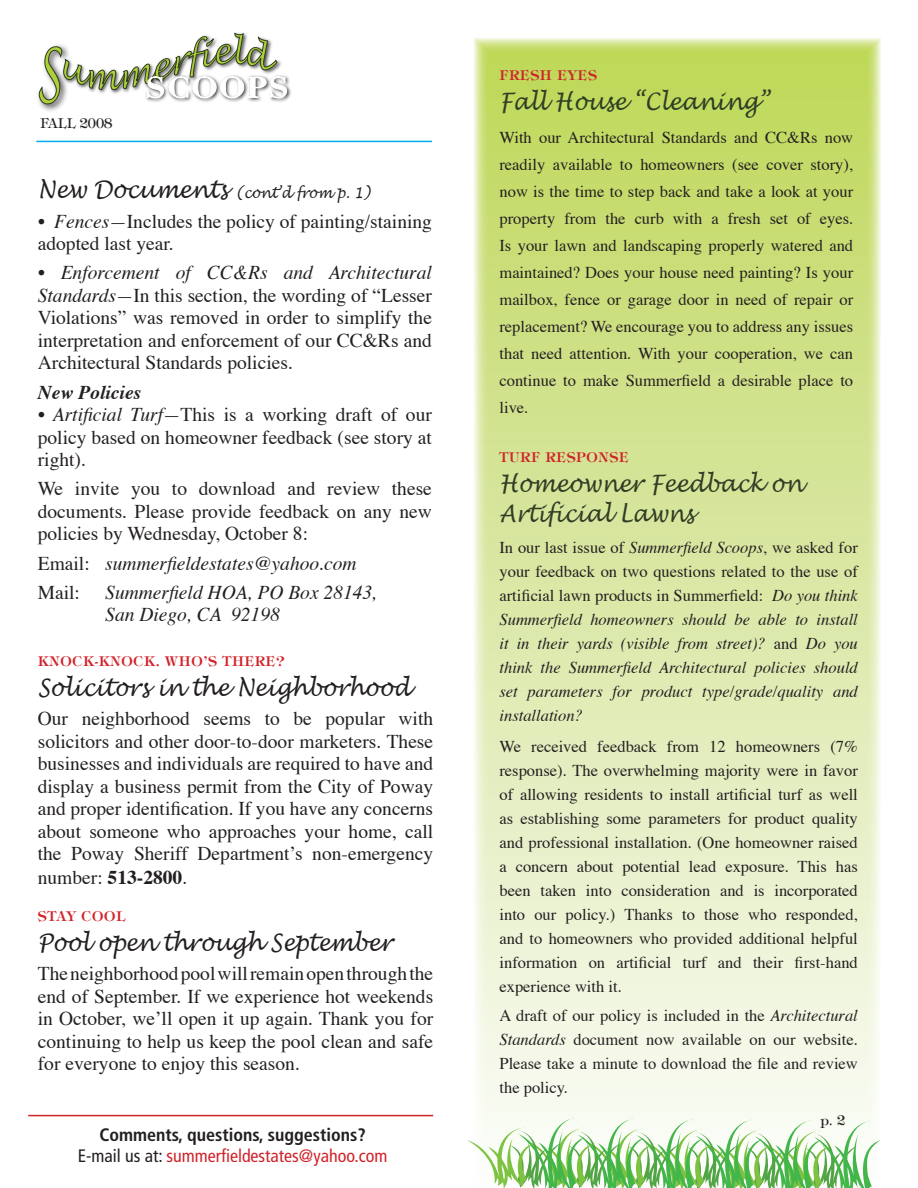
<style>
.page{position:relative;width:918px;height:1188px;background:#fff}
.page>*{position:absolute;margin:0;border:0;box-sizing:border-box;transform-origin:0 0}
.t1{font:italic 24px/30px "Lucida Handwriting";color:#303d25;scale:.9 1}
.t2{font:italic 24px "Lucida Handwriting";color:#231f20;scale:.9 1}
.t3{font:19.5px/22.5px "Times";color:#231f20;text-align:justify}
.t4{font:italic 19.5px/29.2px "Times";color:#231f20}
.t5{font:italic 700 19.5px "Times";color:#231f20}
.t6{font:700 condensed 18px/21.6px "Frutiger";color:#231f20;text-align:center}
.t7{font:16.5px/24px "Times";color:#231f20;text-align:justify}
.t8{font:italic 16.5px/24px "Times";color:#231f20;text-align:justify}
.t9{font:italic 15px "Lucida Handwriting";color:#231f20;scale:.9 1}
.t10{font:600 13.5px "Tiffany";letter-spacing:.05em;color:#d1232a}
.t11{font:13.5px "Tiffany";color:#231f20}
.s1{font-size:24px}
.s2{font-style:italic}
.s3{font-style:normal}
.s4{font-weight:700}
.s5{font-weight:400}
.s6{font-weight:400;color:#d1232a}
</style>
<div class="page">
<svg style="left:474px;top:38px;width:406px;height:1080px;background:#dae8a6"></svg>
<svg style="left:467px;top:1118px;width:413px;height:70px"></svg>
<img style="left:38px;top:92px;width:25px;height:19px">
<img style="left:288px;top:77px;width:3px;height:22px">
<svg style="left:39px;top:33px;width:249px;height:71px"></svg>
<hr style="left:36px;top:141px;width:396px;height:1px;background:#00aeef">
<hr style="left:28px;top:1115px;width:405px;height:1px;background:#d1232a">
<p class="t11" style="left:40px;top:115px;width:73px">FALL 2008</p>
<p class="t9" style="left:38px;top:184px;width:371px"><span class="s1">New Documents</span> (cont’d from p. 1)</p>
<p class="t3" style="left:38px;top:211px;width:396px"><span class="s2">• Fences—</span>Includes the policy of painting/staining adopted last year.</p>
<p class="t3" style="left:38px;top:263px;width:396px"><span class="s2">• Enforcement of CC&amp;Rs and Architectural Standards—</span>In this section, the wording of “Lesser Violations” was removed in order to simplify the interpretation and enforcement of our CC&amp;Rs and Architectural Standards policies.</p>
<p class="t5" style="left:38px;top:380px;width:105px">New Policies</p>
<p class="t3" style="left:38px;top:405px;width:396px"><span class="s2">• Artificial Turf—</span>This is a working draft of our policy based on homeowner feedback (see story at right).</p>
<p class="t3" style="left:38px;top:479px;width:396px">We invite you to download and review these documents. Please provide feedback on any new policies by Wednesday, October 8:</p>
<p class="t4" style="left:38px;top:550px;width:320px"><span class="s3">Email:</span> summerfieldestates@yahoo.com<br><span class="s3">Mail:</span></p>
<p class="t4" style="left:105px;top:582px;width:273px;line-height:22.5px">Summerfield HOA, PO Box 28143,<br>San Diego, CA 92198</p>
<p class="t10" style="left:38px;top:653px;width:249px">KNOCK-KNOCK. WHO’S THERE?</p>
<h1 class="t2" style="left:38px;top:673px;width:416px">Solicitors in the Neighborhood</h1>
<p class="t3" style="left:38px;top:709px;width:397px">Our neighborhood seems to be popular with solicitors and other door-to-door marketers. These businesses and individuals are required to have and display a business permit from the City of Poway and proper identification. If you have any concerns about someone who approaches your home, call the Poway Sheriff Departmentʼs non-emergency number: <span class="s4">513-2800</span>.</p>
<p class="t10" style="left:38px;top:908px;width:89px">STAY COOL</p>
<h1 class="t2" style="left:38px;top:928px;width:395px">Pool open through September</h1>
<p class="t3" style="left:38px;top:964px;width:397px">The neighborhood pool will remain open through the end of September. If we experience hot weekends in October, weʼll open it up again. Thank you for continuing to help us keep the pool clean and safe for everyone to enjoy this season.</p>
<p class="t6" style="left:78px;top:1124px;width:311px">Comments, questions, suggestions?<br><span class="s5">E-mail us at:</span> <span class="s6">summerfieldestates@yahoo.com</span></p>
<p class="t10" style="left:500px;top:66px;width:99px">FRESH EYES</p>
<h1 class="t1" style="left:500px;top:87px;width:302px">Fall House “Cleaning”</h1>
<p class="t7" style="left:500px;top:125px;width:355px;line-height:27px">With our Architectural Standards and CC&amp;Rs now readily available to homeowners (see cover story), now is the time to step back and take a look at your property from the curb with a fresh set of eyes.<br>Is your lawn and landscaping properly watered and maintained? Does your house need painting? Is your mailbox, fence or garage door in need of repair or replacement? We encourage you to address any issues that need attention. With your cooperation, we can continue to make Summerfield a desirable place to live.</p>
<p class="t10" style="left:500px;top:449px;width:131px">TURF RESPONSE</p>
<h1 class="t1" style="left:500px;top:469px;width:338px">Homeowner Feedback on<br>Artificial Lawns</h1>
<p class="t8" style="left:500px;top:536px;width:360px"><span class="s3">In our last issue of</span> Summerfield Scoops<span class="s3">, we asked for your feedback on two questions related to the use of artificial lawn products in Summerfield:</span> Do you think Summerfield homeowners should be able to install it in their yards (visible from street)? <span class="s3">and</span> Do you think the Summerfield Architectural policies should set parameters for product type/grade/quality and installation?</p>
<p class="t7" style="left:500px;top:735px;width:360px">We received feedback from 12 homeowners (7% response). The overwhelming majority were in favor of allowing residents to install artificial turf as well as establishing some parameters for product quality and professional installation. (One homeowner raised a concern about potential lead exposure. This has been taken into consideration and is incorporated into our policy.) Thanks to those who responded, and to homeowners who provided additional helpful information on artificial turf and their first-hand experience with it.</p>
<p class="t7" style="left:500px;top:1004px;width:360px">A draft of our policy is included in the <span class="s2">Architectural Standards</span> document now available on our website.<br>Please take a minute to download the file and review the policy.</p>
<p class="t11" style="left:821px;top:1112px;width:26px">p. 2</p>
</div>
